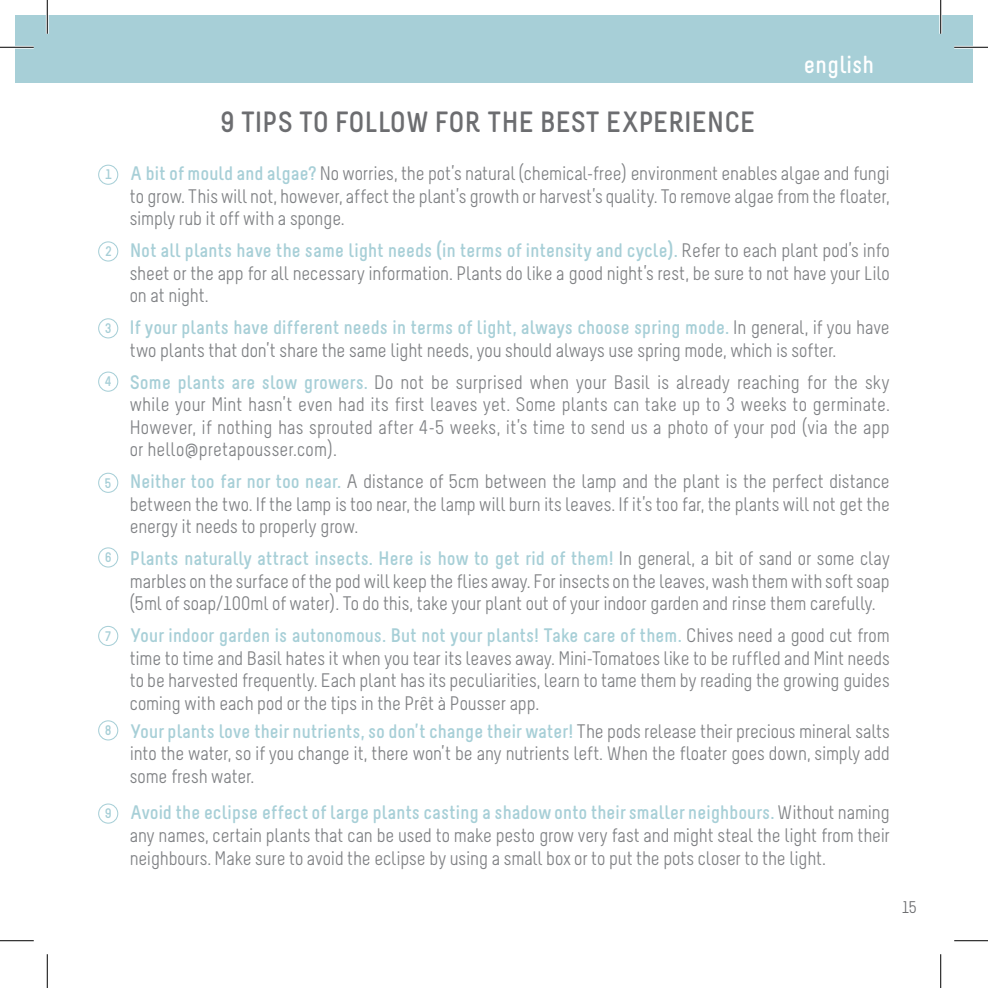
<style>
.page{position:relative;width:988px;height:988px;background:#fff}
.page>*{position:absolute;margin:0;border:0;box-sizing:border-box;transform-origin:0 0}
.t1{font:700 29.25px "Melbourne";color:#6c6d70}
.t2{font:700 24.75px "Melbourne";color:#fff}
.t3{font:19.57px/22.5px "Melbourne";letter-spacing:-.005em;color:#808285;text-align:justify}
.t4{font:16.88px "Melbourne";color:#6c6d70}
.t5{font:700 13.95px "Melbourne";color:#a7cfd7}
.s1{font-weight:700;color:#a7cfd7}
</style>
<div class="page">
<div style="left:15px;top:15px;width:957px;height:68px;background:#a7cfd7"></div>
<div style="left:98px;top:165px;width:20px;height:20px;border:1px solid #a7cfd7;border-radius:50%"></div>
<div style="left:98px;top:241px;width:20px;height:20px;border:1px solid #a7cfd7;border-radius:50%"></div>
<div style="left:98px;top:318px;width:20px;height:20px;border:1px solid #a7cfd7;border-radius:50%"></div>
<div style="left:98px;top:371px;width:20px;height:20px;border:1px solid #a7cfd7;border-radius:50%"></div>
<div style="left:98px;top:472px;width:20px;height:21px;border:1px solid #a7cfd7;border-radius:50%"></div>
<div style="left:98px;top:547px;width:20px;height:20px;border:1px solid #a7cfd7;border-radius:50%"></div>
<div style="left:98px;top:626px;width:20px;height:20px;border:1px solid #a7cfd7;border-radius:50%"></div>
<div style="left:98px;top:720px;width:20px;height:20px;border:1px solid #a7cfd7;border-radius:50%"></div>
<div style="left:98px;top:803px;width:20px;height:20px;border:1px solid #a7cfd7;border-radius:50%"></div>
<hr style="left:0;top:46px;width:34px;height:3px;background:#fff">
<hr style="left:954px;top:46px;width:33px;height:3px;background:#fff">
<hr style="left:46px;top:0;width:3px;height:34px;background:#fff">
<hr style="left:939px;top:0;width:3px;height:34px;background:#fff">
<hr style="left:0;top:47px;width:34px;height:1px;background:#000">
<hr style="left:954px;top:47px;width:33px;height:1px;background:#000">
<hr style="left:0;top:940px;width:34px;height:1px;background:#000">
<hr style="left:954px;top:940px;width:33px;height:1px;background:#000">
<hr style="left:47px;top:0;width:1px;height:34px;background:#000">
<hr style="left:47px;top:954px;width:1px;height:33px;background:#000">
<hr style="left:940px;top:0;width:1px;height:34px;background:#000">
<hr style="left:940px;top:954px;width:1px;height:33px;background:#000">
<p class="t5" style="left:105px;top:166px;width:8px">1</p>
<p class="t5" style="left:105px;top:243px;width:8px">2</p>
<p class="t5" style="left:105px;top:320px;width:8px">3</p>
<p class="t5" style="left:105px;top:373px;width:8px">4</p>
<p class="t5" style="left:105px;top:474px;width:8px">5</p>
<p class="t5" style="left:105px;top:549px;width:8px">6</p>
<p class="t5" style="left:105px;top:627px;width:7px">7</p>
<p class="t5" style="left:105px;top:721px;width:8px">8</p>
<p class="t5" style="left:105px;top:805px;width:8px">9</p>
<p class="t1" style="left:220px;top:104px;width:536px">9 TIPS TO FOLLOW FOR THE BEST EXPERIENCE</p>
<p class="t2" style="left:803px;top:50px;width:72px">english</p>
<p class="t3" style="left:130px;top:164px;width:761px"><span class="s1">A bit of mould and algae?</span> No worries, the pot’s natural (chemical-free) environment enables algae and fungi to grow. This will not, however, affect the plant’s growth or harvest’s quality. To remove algae from the floater, simply rub it off with a sponge.</p>
<p class="t3" style="left:130px;top:241px;width:761px"><span class="s1">Not all plants have the same light needs (in terms of intensity and cycle).</span> Refer to each plant pod’s info sheet or the app for all necessary information. Plants do like a good night’s rest, be sure to not have your Lilo on at night.</p>
<p class="t3" style="left:130px;top:318px;width:761px"><span class="s1">If your plants have different needs in terms of light, always choose spring mode.</span> In general, if you have two plants that don’t share the same light needs, you should always use spring mode, which is softer.</p>
<p class="t3" style="left:130px;top:373px;width:761px"><span class="s1">Some plants are slow growers.</span> Do not be surprised when your Basil is already reaching for the sky while your Mint hasn’t even had its first leaves yet. Some plants can take up to 3 weeks to germinate.<br>However, if nothing has sprouted after 4-5 weeks, it’s time to send us a photo of your pod (via the app or hello@pretapousser.com).</p>
<p class="t3" style="left:130px;top:472px;width:761px"><span class="s1">Neither too far nor too near.</span> A distance of 5cm between the lamp and the plant is the perfect distance between the two. If the lamp is too near, the lamp will burn its leaves. If it’s too far, the plants will not get the energy it needs to properly grow.</p>
<p class="t3" style="left:130px;top:549px;width:761px"><span class="s1">Plants naturally attract insects. Here is how to get rid of them!</span> In general, a bit of sand or some clay marbles on the surface of the pod will keep the flies away. For insects on the leaves, wash them with soft soap (5ml of soap/100ml of water). To do this, take your plant out of your indoor garden and rinse them carefully.</p>
<p class="t3" style="left:130px;top:626px;width:761px"><span class="s1">Your indoor garden is autonomous. But not your plants! Take care of them.</span> Chives need a good cut from time to time and Basil hates it when you tear its leaves away. Mini-Tomatoes like to be ruffled and Mint needs to be harvested frequently. Each plant has its peculiarities, learn to tame them by reading the growing guides coming with each pod or the tips in the Prêt à Pousser app.</p>
<p class="t3" style="left:130px;top:722px;width:761px"><span class="s1">Your plants love their nutrients, so don’t change their water!</span> The pods release their precious mineral salts into the water, so if you change it, there won’t be any nutrients left. When the floater goes down, simply add some fresh water.</p>
<p class="t3" style="left:130px;top:803px;width:761px"><span class="s1">Avoid the eclipse effect of large plants casting a shadow onto their smaller neighbours.</span> Without naming any names, certain plants that can be used to make pesto grow very fast and might steal the light from their neighbours. Make sure to avoid the eclipse by using a small box or to put the pots closer to the light.</p>
<p class="t4" style="left:902px;top:897px;width:16px">15</p>
</div>
